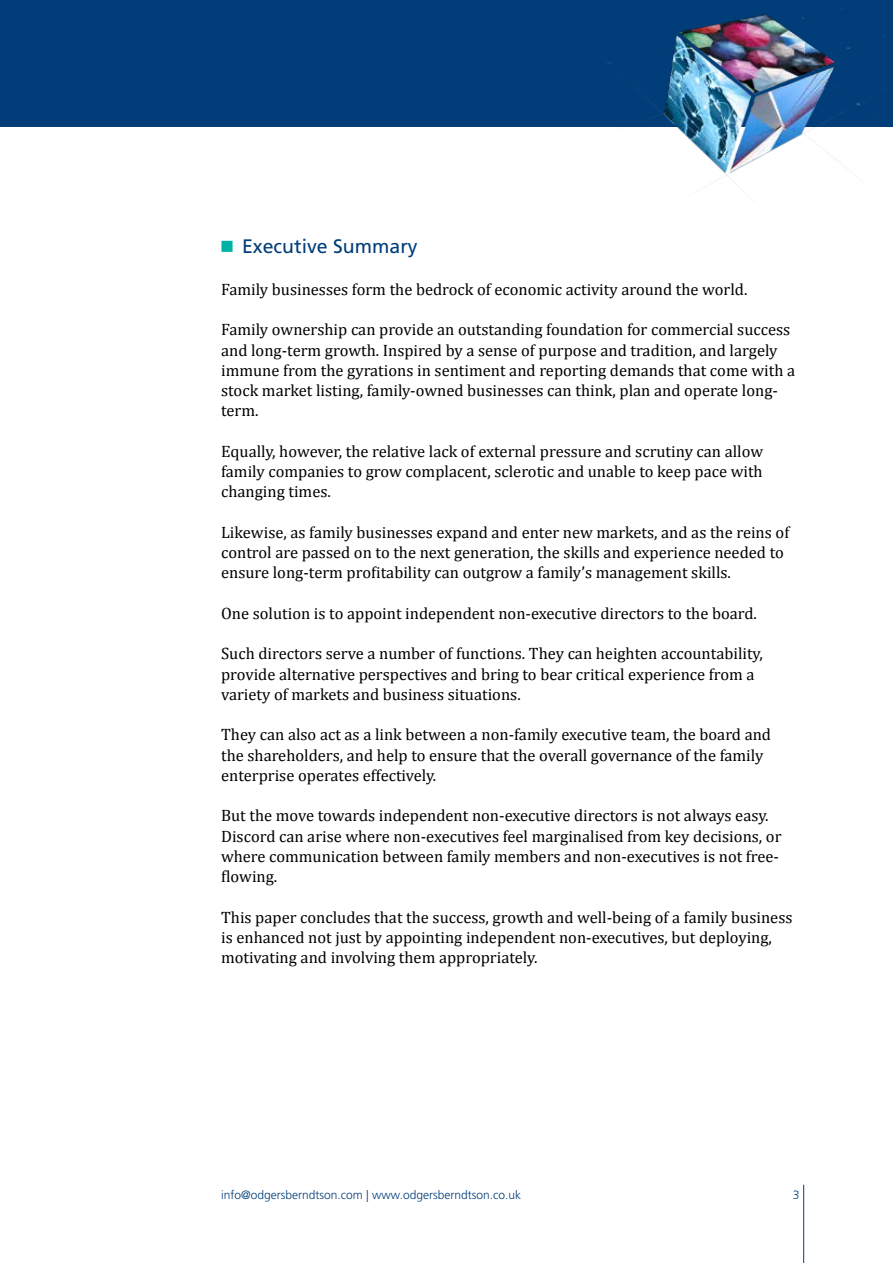
<style>
.page{position:relative;width:893px;height:1263px;background:#fff}
.page>*{position:absolute;margin:0;border:0;box-sizing:border-box;transform-origin:0 0}
.t1{font:19.5px "Frutiger LT Std";color:#003d79}
.t2{font:16.5px/20.2px "Cambria";color:#000}
.t3{font:300 12px "Frutiger LT Std";color:#003d79}
</style>
<div class="page">
<div style="left:0;top:0;width:893px;height:127px;background:#003d79"></div>
<img style="left:607px;top:8px;width:279px;height:183px">
<hr style="left:803px;top:1185px;width:1px;height:78px;background:#003d79">
<p class="t1" style="left:221px;top:235px;width:198px"><sup>■</sup> Executive Summary</p>
<p class="t2" style="left:221px;top:279px;width:528px">Family businesses form the bedrock of economic activity around the world.</p>
<p class="t2" style="left:221px;top:319px;width:575px">Family ownership can provide an outstanding foundation for commercial success and long-term growth. Inspired by a sense of purpose and tradition, and largely immune from the gyrations in sentiment and reporting demands that come with a stock market listing, family-owned businesses can think, plan and operate long&shy;term.</p>
<p class="t2" style="left:221px;top:441px;width:544px;text-align:justify">Equally, however, the relative lack of external pressure and scrutiny can allow family companies to grow complacent, sclerotic and unable to keep pace with changing times.</p>
<p class="t2" style="left:221px;top:522px;width:570px">Likewise, as family businesses expand and enter new markets, and as the reins of control are passed on to the next generation, the skills and experience needed to ensure long-term profitability can outgrow a family’s management skills.</p>
<p class="t2" style="left:221px;top:603px;width:537px">One solution is to appoint independent non-executive directors to the board.</p>
<p class="t2" style="left:221px;top:643px;width:543px">Such directors serve a number of functions. They can heighten accountability, provide alternative perspectives and bring to bear critical experience from a variety of markets and business situations.</p>
<p class="t2" style="left:221px;top:724px;width:551px">They can also act as a link between a non-family executive team, the board and the shareholders, and help to ensure that the overall governance of the family enterprise operates effectively.</p>
<p class="t2" style="left:221px;top:805px;width:562px">But the move towards independent non-executive directors is not always easy.<br>Discord can arise where non-executives feel marginalised from key decisions, or where communication between family members and non-executives is not free&shy;flowing.</p>
<p class="t2" style="left:221px;top:907px;width:573px">This paper concludes that the success, growth and well-being of a family business is enhanced not just by appointing independent non-executives, but deploying, motivating and involving them appropriately.</p>
<p class="t3" style="left:221px;top:1188px;width:302px">info@odgersberndtson.com | www.odgersberndtson.co.uk</p>
<p class="t3" style="left:793px;top:1188px;width:8px">3</p>
</div>
